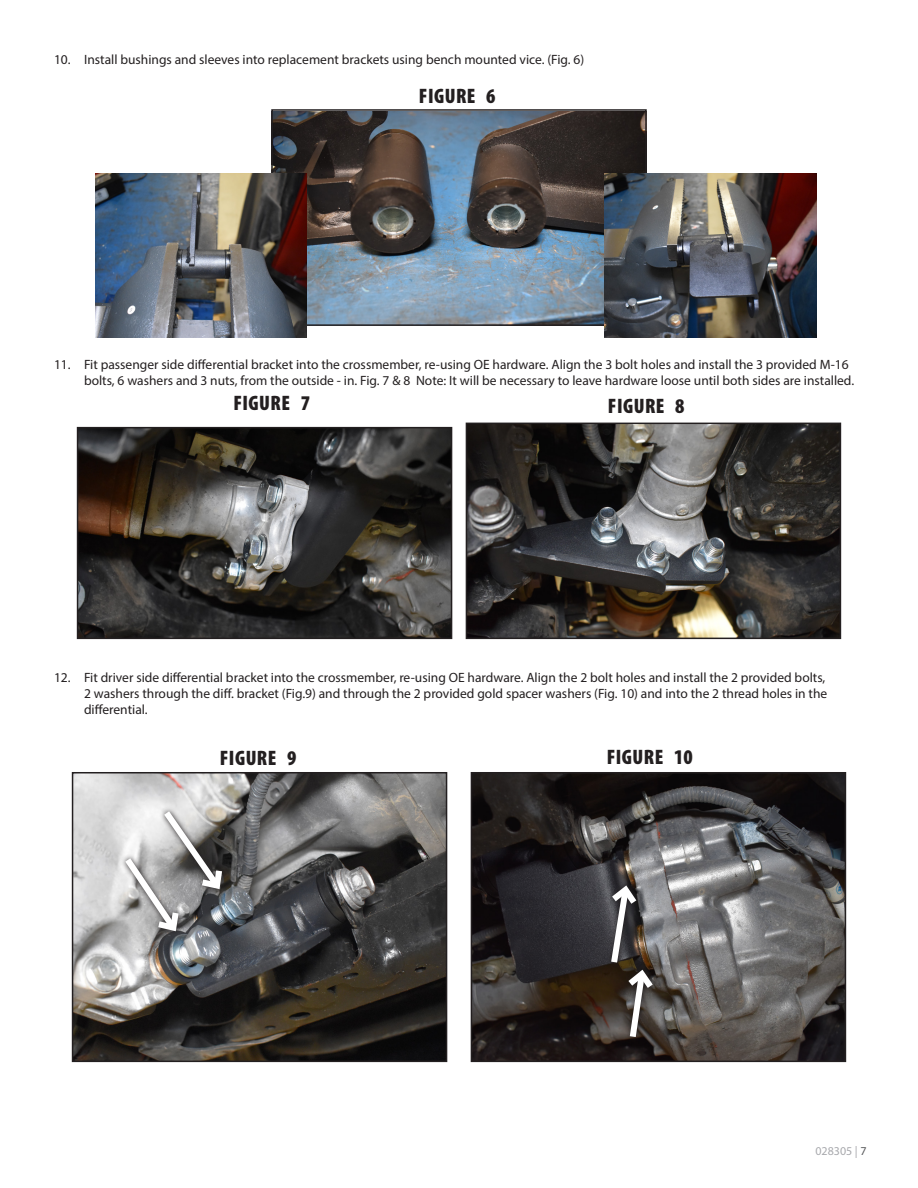
<style>
.page{position:relative;width:918px;height:1188px;background:#fff}
.page>*{position:absolute;margin:0;border:0;box-sizing:border-box;transform-origin:0 0}
.t1{font:900 condensed 21px "Myriad Pro";letter-spacing:.02em;color:#231f20}
.t2{font:13.5px/16.2px "Myriad Pro";color:#231f20}
.t3{font:12px "Myriad Pro";color:#a8a9ad}
.s1{color:#57585a}
</style>
<div class="page">
<img style="left:274px;top:112px;width:370px;height:211px">
<div style="left:271px;top:109px;width:376px;height:217px;border:2px solid #231f20"></div>
<img style="left:80px;top:430px;width:369px;height:206px">
<div style="left:77px;top:427px;width:375px;height:212px;border:2px solid #231f20"></div>
<img style="left:469px;top:426px;width:369px;height:210px">
<div style="left:466px;top:423px;width:375px;height:216px;border:2px solid #231f20"></div>
<img style="left:75px;top:775px;width:369px;height:284px">
<div style="left:72px;top:772px;width:375px;height:290px;border:2px solid #231f20"></div>
<img style="left:474px;top:775px;width:369px;height:284px">
<div style="left:471px;top:772px;width:375px;height:290px;border:2px solid #231f20"></div>
<svg style="left:226px;top:806px;width:2px;height:89px"></svg>
<svg style="left:119px;top:805px;width:107px;height:131px"></svg>
<svg style="left:606px;top:881px;width:53px;height:162px;background:#635e5b"></svg>
<img style="left:605px;top:174px;width:211px;height:164px">
<img style="left:95px;top:174px;width:212px;height:164px">
<p class="t2" style="left:54px;top:51px;width:532px">10. Install bushings and sleeves into replacement brackets using bench mounted vice. (Fig. 6)</p>
<p class="t1" style="left:419px;top:82px;width:78px">FIGURE 6</p>
<p class="t2" style="left:84px;top:356px;width:772px;text-indent:-30px">11. Fit passenger side differential bracket into the crossmember, re-using OE hardware. Align the 3 bolt holes and install the 3 provided M-16 bolts, 6 washers and 3 nuts, from the outside - in. Fig. 7 &amp; 8 Note: It will be necessary to leave hardware loose until both sides are installed.</p>
<p class="t1" style="left:233px;top:390px;width:78px">FIGURE 7</p>
<p class="t1" style="left:608px;top:393px;width:78px">FIGURE 8</p>
<p class="t2" style="left:84px;top:669px;width:745px;text-indent:-30px">12. Fit driver side differential bracket into the crossmember, re-using OE hardware. Align the 2 bolt holes and install the 2 provided bolts,<br>2 washers through the diff. bracket (Fig.9) and through the 2 provided gold spacer washers (Fig. 10) and into the 2 thread holes in the differential.</p>
<p class="t1" style="left:220px;top:744px;width:78px">FIGURE 9</p>
<p class="t1" style="left:607px;top:744px;width:87px">FIGURE 10</p>
<p class="t3" style="left:815px;top:1143px;width:53px">028305 | <span class="s1">7</span></p>
</div>
